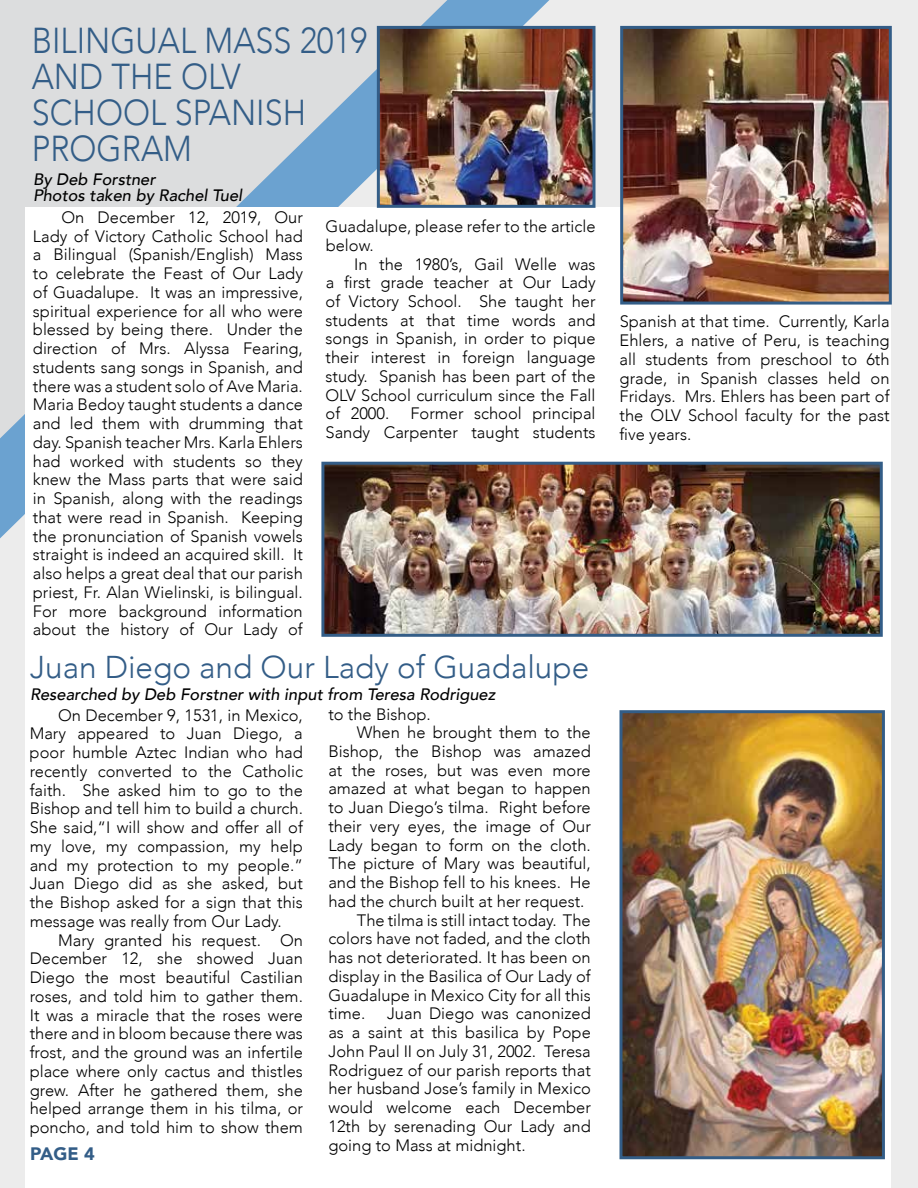
<style>
.page{position:relative;width:918px;height:1188px;background:#ececec}
.page>*{position:absolute;margin:0;border:0;box-sizing:border-box;transform-origin:0 0}
.t1{font:300 36px/36px "Avenir";color:#335d87;scale:.9 1}
.t2{font:300 31.5px "Avenir";color:#335d87}
.t3{font:900 18px "Avenir";color:#335d87}
.t4{font:300 16.5px/18.8px "Avenir";color:#000;text-align:justify}
.t5{font:italic 500 16.5px/15.8px "Avenir";color:#000}
</style>
<div class="page">
<svg style="left:0;top:0;width:447px;height:438px;fill:#dcddde"></svg>
<div style="left:0;top:202px;width:96px;height:94px;background:#dcddde"></div>
<div style="left:25px;top:208px;width:866px;height:980px;background:#fff"></div>
<img style="left:381px;top:30px;width:211px;height:174px">
<div style="left:377px;top:26px;width:219px;height:182px;border:3px solid #335d87"></div>
<img style="left:624px;top:30px;width:264px;height:271px">
<div style="left:620px;top:26px;width:272px;height:279px;border:3px solid #335d87"></div>
<img style="left:325px;top:466px;width:554px;height:167px">
<div style="left:321px;top:462px;width:562px;height:175px;border:3px solid #335d87"></div>
<img style="left:624px;top:714px;width:257px;height:441px">
<div style="left:620px;top:710px;width:265px;height:449px;border:3px solid #335d87"></div>
<h1 class="t1" style="left:32px;top:23px;width:374px">BILINGUAL MASS 2019<br>AND THE OLV<br>SCHOOL SPANISH<br>PROGRAM</h1>
<p class="t5" style="left:33px;top:172px;width:211px">By Deb Forstner<br>Photos taken by Rachel Tuel</p>
<p class="t4" style="left:33px;top:208px;width:272px;text-indent:29px">On December 12, 2019, Our Lady of Victory Catholic School had a Bilingual (Spanish/English) Mass to celebrate the Feast of Our Lady of Guadalupe. It was an impressive, spiritual experience for all who were blessed by being there. Under the direction of Mrs. Alyssa Fearing, students sang songs in Spanish, and there was a student solo of Ave Maria.<br>Maria Bedoy taught students a dance and led them with drumming that day. Spanish teacher Mrs. Karla Ehlers had worked with students so they knew the Mass parts that were said in Spanish, along with the readings that were read in Spanish. Keeping the pronunciation of Spanish vowels straight is indeed an acquired skill. It also helps a great deal that our parish priest, Fr. Alan Wielinski, is bilingual.<br>For more background information about the history of Our Lady of</p>
<p class="t4" style="left:326px;top:217px;width:272px">Guadalupe, please refer to the article below.</p>
<p class="t4" style="left:326px;top:254px;width:272px;text-indent:29px">In the 1980’s, Gail Welle was a first grade teacher at Our Lady of Victory School. She taught her students at that time words and songs in Spanish, in order to pique their interest in foreign language study. Spanish has been part of the OLV School curriculum since the Fall of 2000.</p>
<p class="t4" style="left:326px;top:404px;width:272px;text-align:right">Former school principal<br>Sandy Carpenter taught students</p>
<h2 class="t2" style="left:30px;top:649px;width:561px">Juan Diego and Our Lady of Guadalupe</h2>
<p class="t5" style="left:30px;top:687px;width:467px">Researched by Deb Forstner with input from Teresa Rodriguez</p>
<p class="t4" style="left:30px;top:706px;width:275px;text-indent:29px">On December 9, 1531, in Mexico, Mary appeared to Juan Diego, a poor humble Aztec Indian who had recently converted to the Catholic faith. She asked him to go to the Bishop and tell him to build a church.<br>She said,“I will show and offer all of my love, my compassion, my help and my protection to my people.” Juan Diego did as she asked, but the Bishop asked for a sign that this message was really from Our Lady.</p>
<p class="t4" style="left:30px;top:931px;width:275px;text-indent:29px">Mary granted his request. On December 12, she showed Juan Diego the most beautiful Castilian roses, and told him to gather them.<br>It was a miracle that the roses were there and in bloom because there was frost, and the ground was an infertile place where only cactus and thistles grew. After he gathered them, she helped arrange them in his tilma, or poncho, and told him to show them</p>
<p class="t3" style="left:30px;top:1139px;width:66px">PAGE 4</p>
<p class="t4" style="left:328px;top:704px;width:104px">to the Bishop.</p>
<p class="t4" style="left:357px;top:723px;width:235px">When he brought them to the</p>
<p class="t4" style="left:328px;top:742px;width:264px">Bishop, the Bishop was amazed</p>
<p class="t4" style="left:328px;top:761px;width:264px">at the roses, but was even more</p>
<p class="t4" style="left:328px;top:779px;width:264px">amazed at what began to happen</p>
<p class="t4" style="left:328px;top:798px;width:264px">to Juan Diego’s tilma. Right before</p>
<p class="t4" style="left:328px;top:817px;width:264px">their very eyes, the image of Our</p>
<p class="t4" style="left:328px;top:836px;width:264px">Lady began to form on the cloth.</p>
<p class="t4" style="left:328px;top:854px;width:264px">The picture of Mary was beautiful,</p>
<p class="t4" style="left:328px;top:873px;width:264px">and the Bishop fell to his knees. He</p>
<p class="t4" style="left:328px;top:892px;width:258px">had the church built at her request.</p>
<p class="t4" style="left:357px;top:911px;width:235px">The tilma is still intact today. The</p>
<p class="t4" style="left:328px;top:929px;width:264px">colors have not faded, and the cloth</p>
<p class="t4" style="left:328px;top:948px;width:264px">has not deteriorated. It has been on</p>
<p class="t4" style="left:328px;top:967px;width:264px">display in the Basilica of Our Lady of</p>
<p class="t4" style="left:328px;top:986px;width:264px">Guadalupe in Mexico City for all this</p>
<p class="t4" style="left:328px;top:1004px;width:38px">time.</p>
<p class="t4" style="left:328px;top:1004px;width:264px;text-indent:59px">Juan Diego was canonized as a saint at this basilica by Pope John Paul II on July 31, 2002. Teresa Rodriguez of our parish reports that her husband Jose’s family in Mexico would welcome each December 12th by serenading Our Lady and going to Mass at midnight.</p>
<p class="t4" style="left:620px;top:312px;width:272px">Spanish at that time. Currently, Karla Ehlers, a native of Peru, is teaching all students from preschool to 6th grade, in Spanish classes held on Fridays. Mrs. Ehlers has been part of the OLV School faculty for the past five years.</p>
</div>
